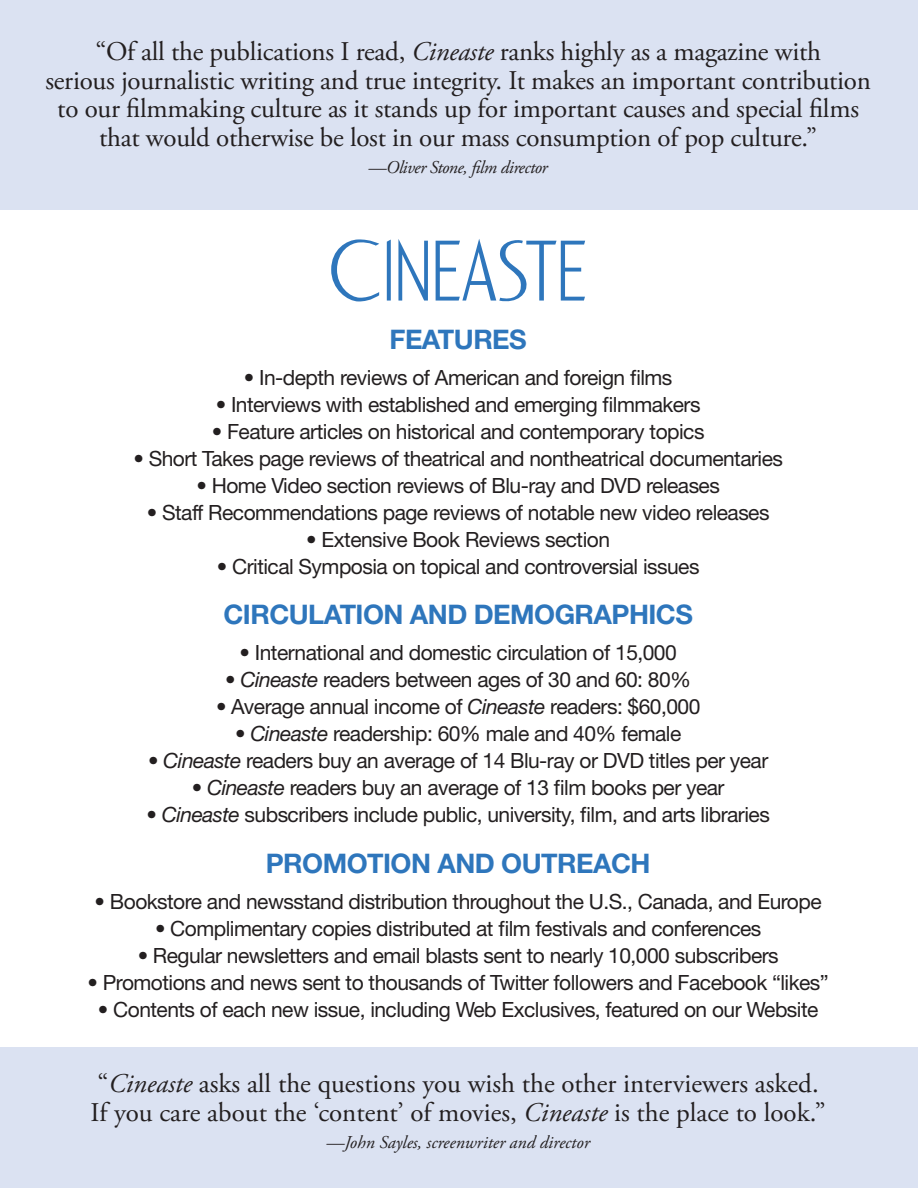
<style>
.page{position:relative;width:918px;height:1188px;background:#fff}
.page>*{position:absolute;margin:0;border:0;box-sizing:border-box;transform-origin:0 0}
.t1{font:27px/28.5px "Adobe Garamond Pro";letter-spacing:-.01em;color:#231f20}
.t2{font:700 27px "Helvetica Neue";letter-spacing:-.02em;color:#2e76bc}
.t3{font:21px "Helvetica Neue";letter-spacing:-.025em;color:#231f20}
.t4{font:italic 18px "Adobe Garamond Pro";color:#231f20}
.t5{font:italic 18px "Adobe Garamond Pro";letter-spacing:-.025em;color:#231f20}
.s1{font-style:italic}
</style>
<div class="page">
<div style="left:0;top:0;width:918px;height:210px;background:#dbe2f2"></div>
<svg style="left:331px;top:239px;width:254px;height:63px"></svg>
<div style="left:0;top:1048px;width:918px;height:140px;background:#dbe2f2"></div>
<p class="t1" style="left:45px;top:38px;width:827px;text-align:center">“Of all the publications I read, <span class="s1">Cineaste</span> ranks highly as a magazine with<br>serious journalistic writing and true integrity. It makes an important contribution to our filmmaking culture as it stands up for important causes and special films that would otherwise be lost in our mass consumption of pop culture.”</p>
<p class="t5" style="left:369px;top:156px;width:181px">—Oliver Stone, film director</p>
<p class="t2" style="left:390px;top:322px;width:139px">FEATURES</p>
<p class="t3" style="left:244px;top:365px;width:430px">• In-depth reviews of American and foreign films</p>
<p class="t3" style="left:216px;top:392px;width:486px">• Interviews with established and emerging filmmakers</p>
<p class="t3" style="left:212px;top:419px;width:494px">• Feature articles on historical and contemporary topics</p>
<p class="t3" style="left:133px;top:446px;width:651px">• Short Takes page reviews of theatrical and nontheatrical documentaries</p>
<p class="t3" style="left:196px;top:473px;width:525px">• Home Video section reviews of Blu-ray and DVD releases</p>
<p class="t3" style="left:147px;top:500px;width:624px">• Staff Recommendations page reviews of notable new video releases</p>
<p class="t3" style="left:306px;top:527px;width:305px">• Extensive Book Reviews section</p>
<p class="t3" style="left:217px;top:554px;width:484px">• Critical Symposia on topical and controversial issues</p>
<p class="t2" style="left:223px;top:598px;width:471px">CIRCULATION AND DEMOGRAPHICS</p>
<p class="t3" style="left:240px;top:640px;width:439px">• International and domestic circulation of 15,000</p>
<p class="t3" style="left:225px;top:667px;width:468px">• <span class="s1">Cineaste</span> readers between ages of 30 and 60: 80%</p>
<p class="t3" style="left:216px;top:694px;width:486px">• Average annual income of <span class="s1">Cineaste</span> readers: $60,000</p>
<p class="t3" style="left:235px;top:721px;width:448px">• <span class="s1">Cineaste</span> readership: 60% male and 40% female</p>
<p class="t3" style="left:148px;top:748px;width:622px">• <span class="s1">Cineaste</span> readers buy an average of 14 Blu-ray or DVD titles per year</p>
<p class="t3" style="left:192px;top:775px;width:534px">• <span class="s1">Cineaste</span> readers buy an average of 13 film books per year</p>
<p class="t3" style="left:147px;top:802px;width:625px">• <span class="s1">Cineaste</span> subscribers include public, university, film, and arts libraries</p>
<p class="t2" style="left:266px;top:846px;width:386px">PROMOTION AND OUTREACH</p>
<p class="t3" style="left:95px;top:889px;width:729px">• Bookstore and newsstand distribution throughout the U.S., Canada, and Europe</p>
<p class="t3" style="left:155px;top:916px;width:608px">• Complimentary copies distributed at film festivals and conferences</p>
<p class="t3" style="left:138px;top:943px;width:643px">• Regular newsletters and email blasts sent to nearly 10,000 subscribers</p>
<p class="t3" style="left:88px;top:970px;width:743px">• Promotions and news sent to thousands of Twitter followers and Facebook “likes”</p>
<p class="t3" style="left:98px;top:997px;width:722px">• Contents of each new issue, including Web Exclusives, featured on our Website</p>
<p class="t1" style="left:91px;top:1070px;width:737px">“<span class="s1">Cineaste</span> asks all the questions you wish the other interviewers asked.<br>If you care about the ‘content’ of movies, <span class="s1">Cineaste</span> is the place to look.”</p>
<p class="t4" style="left:326px;top:1131px;width:265px">—John Sayles, screenwriter and director</p>
</div>
